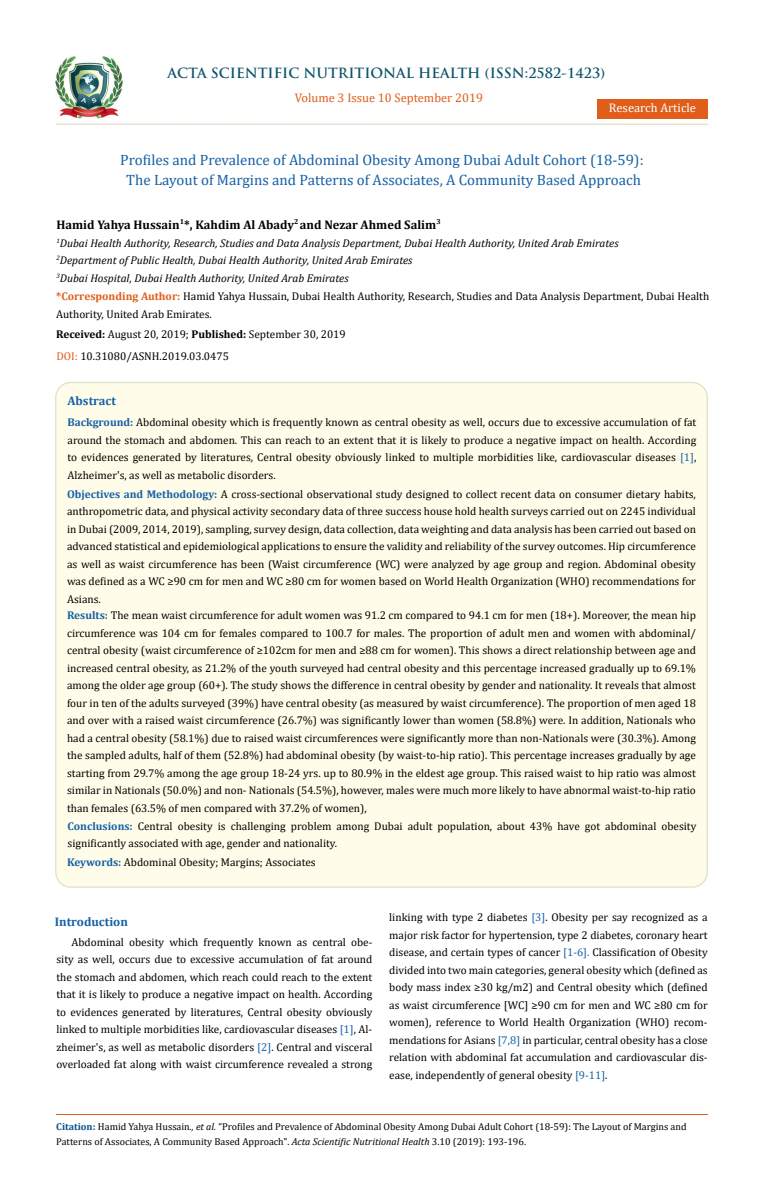
<style>
.page{position:relative;width:764px;height:1200px;background:#fff}
.page>*{position:absolute;margin:0;border:0;box-sizing:border-box;transform-origin:0 0}
.t1{font:15px/20px "Cambria";color:#1560a6;text-align:center}
.t2{font:700 13.75px "Trajan Pro";color:#0e546a}
.t3{font:700 12.5px "Cambria";color:#000}
.t4{font:12.5px "Cambria";color:#e05d1a}
.t5{font:700 12.5px "Cambria";color:#1560a6}
.t6{font:12.5px "Cambria";color:#fff}
.t7{font:11.25px/17.5px "Cambria";color:#000;text-align:justify}
.t8{font:italic 11.25px/17.8px "Cambria";color:#000}
.t9{font:10px/15px "Cambria";color:#000}
.s1{font-weight:700;font-style:normal;color:#e05d1a}
.s2{font-style:normal}
.s3{font-weight:700}
.s4{color:#e05d1a}
.s5{font-weight:700;color:#1560a6}
.s6{color:#1560a6}
.s7{font-weight:700;color:#035089}
.s8{font-style:italic}
</style>
<div class="page">
<img style="left:56px;top:57px;width:66px;height:61px">
<div style="left:597px;top:99px;width:110px;height:20px;background:#e05d1a"></div>
<div style="left:56px;top:382px;width:651px;height:505px;background:#fffde9;border-radius:15px"></div>
<hr style="left:56px;top:1114px;width:651px;height:1px;background:#e05d1a">
<hr style="left:56px;top:123px;width:651px;height:2px;background:#e0dfcd">
<p class="t2" style="left:167px;top:64px;width:439px">ACTA SCIENTIFIC NUTRITIONAL HEALTH (ISSN:2582-1423)</p>
<p class="t4" style="left:295px;top:91px;width:190px">Volume 3 Issue 10 September 2019</p>
<p class="t6" style="left:609px;top:100px;width:89px">Research Article</p>
<h1 class="t1" style="left:120px;top:150px;width:525px">Profiles and Prevalence of Abdominal Obesity Among Dubai Adult Cohort (18-59):<br>The Layout of Margins and Patterns of Associates, A Community Based Approach</h1>
<p class="t3" style="left:56px;top:215px;width:386px">Hamid Yahya Hussain<sup>1</sup>*, Kahdim Al Abady<sup>2</sup> and Nezar Ahmed Salim<sup>3</sup></p>
<p class="t8" style="left:56px;top:233px;width:654px"><sup>1</sup>Dubai Health Authority, Research, Studies and Data Analysis Department, Dubai Health Authority, United Arab Emirates<br><sup>2</sup>Department of Public Health, Dubai Health Authority, United Arab Emirates<br><sup>3</sup>Dubai Hospital, Dubai Health Authority, United Arab Emirates<br><span class="s1">*Corresponding Author:</span> <span class="s2">Hamid Yahya Hussain, Dubai Health Authority, Research, Studies and Data Analysis Department, Dubai Health Authority, United Arab Emirates.</span></p>
<p class="t7" style="left:56px;top:325px;width:291px"><span class="s3">Received:</span> August 20, 2019; <span class="s3">Published:</span> September 30, 2019</p>
<p class="t7" style="left:56px;top:348px;width:174px"><span class="s4">DOI:</span> 10.31080/ASNH.2019.03.0475</p>
<p class="t5" style="left:67px;top:392px;width:50px">Abstract</p>
<p class="t7" style="left:67px;top:414px;width:630px"><span class="s5">Background:</span> Abdominal obesity which is frequently known as central obesity as well, occurs due to excessive accumulation of fat around the stomach and abdomen. This can reach to an extent that it is likely to produce a negative impact on health. According to evidences generated by literatures, Central obesity obviously linked to multiple morbidities like, cardiovascular diseases <span class="s6">[1]</span>, Alzheimer's, as well as metabolic disorders.</p>
<p class="t7" style="left:67px;top:485px;width:630px"><span class="s5">Objectives and Methodology:</span> A cross-sectional observational study designed to collect recent data on consumer dietary habits, anthropometric data, and physical activity secondary data of three success house hold health surveys carried out on 2245 individual in Dubai (2009, 2014, 2019), sampling, survey design, data collection, data weighting and data analysis has been carried out based on advanced statistical and epidemiological applications to ensure the validity and reliability of the survey outcomes. Hip circumference as well as waist circumference has been (Waist circumference (WC) were analyzed by age group and region. Abdominal obesity was defined as a WC ≥90 cm for men and WC ≥80 cm for women based on World Health Organization (WHO) recommendations for Asians.</p>
<p class="t7" style="left:67px;top:606px;width:631px;text-align:left"><span class="s5">Results:</span> The mean waist circumference for adult women was 91.2 cm compared to 94.1 cm for men (18+). Moreover, the mean hip circumference was 104 cm for females compared to 100.7 for males. The proportion of adult men and women with abdominal/ central obesity (waist circumference of ≥102cm for men and ≥88 cm for women). This shows a direct relationship between age and increased central obesity, as 21.2% of the youth surveyed had central obesity and this percentage increased gradually up to 69.1% among the older age group (60+). The study shows the difference in central obesity by gender and nationality. It reveals that almost four in ten of the adults surveyed (39%) have central obesity (as measured by waist circumference). The proportion of men aged 18 and over with a raised waist circumference (26.7%) was significantly lower than women (58.8%) were. In addition, Nationals who had a central obesity (58.1%) due to raised waist circumferences were significantly more than non-Nationals were (30.3%). Among the sampled adults, half of them (52.8%) had abdominal obesity (by waist-to-hip ratio). This percentage increases gradually by age starting from 29.7% among the age group 18-24 yrs. up to 80.9% in the eldest age group. This raised waist to hip ratio was almost similar in Nationals (50.0%) and non- Nationals (54.5%), however, males were much more likely to have abnormal waist-to-hip ratio than females (63.5% of men compared with 37.2% of women),<br><span class="s5">Conclusions:</span> Central obesity is challenging problem among Dubai adult population, about 43% have got abdominal obesity significantly associated with age, gender and nationality.</p>
<p class="t7" style="left:67px;top:854px;width:250px"><span class="s5">Keywords:</span> Abdominal Obesity; Margins; Associates</p>
<p class="t5" style="left:55px;top:913px;width:75px">Introduction</p>
<p class="t7" style="left:56px;top:933px;width:317px;text-indent:15px">Abdominal obesity which frequently known as central obe&shy;sity as well, occurs due to excessive accumulation of fat around the stomach and abdomen, which reach could reach to the extent that it is likely to produce a negative impact on health. According to evidences generated by literatures, Central obesity obviously linked to multiple morbidities like, cardiovascular diseases <span class="s6">[1]</span>, Al&shy;zheimer's, as well as metabolic disorders <span class="s6">[2]</span>. Central and visceral overloaded fat along with waist circumference revealed a strong</p>
<p class="t7" style="left:389px;top:909px;width:320px">linking with type 2 diabetes <span class="s6">[3]</span>. Obesity per say recognized as a major risk factor for hypertension, type 2 diabetes, coronary heart disease, and certain types of cancer <span class="s6">[1-6].</span> Classification of Obesity divided into two main categories, general obesity which (defined as body mass index ≥30 kg/m2) and Central obesity which (defined as waist circumference [WC] ≥90 cm for men and WC ≥80 cm for women), reference to World Health Organization (WHO) recom&shy;mendations for Asians <span class="s6">[7,8]</span> in particular, central obesity has a close relation with abdominal fat accumulation and cardiovascular dis&shy;ease, independently of general obesity <span class="s6">[9-11]</span>.</p>
<p class="t9" style="left:56px;top:1119px;width:632px"><span class="s7">Citation:</span> Hamid Yahya Hussain<span class="s8">., et al.</span> “Profiles and Prevalence of Abdominal Obesity Among Dubai Adult Cohort (18-59): The Layout of Margins and<br>Patterns of Associates, A Community Based Approach". <span class="s8">Acta Scientific Nutritional Health</span> 3.10 (2019): 193-196.</p>
</div>
